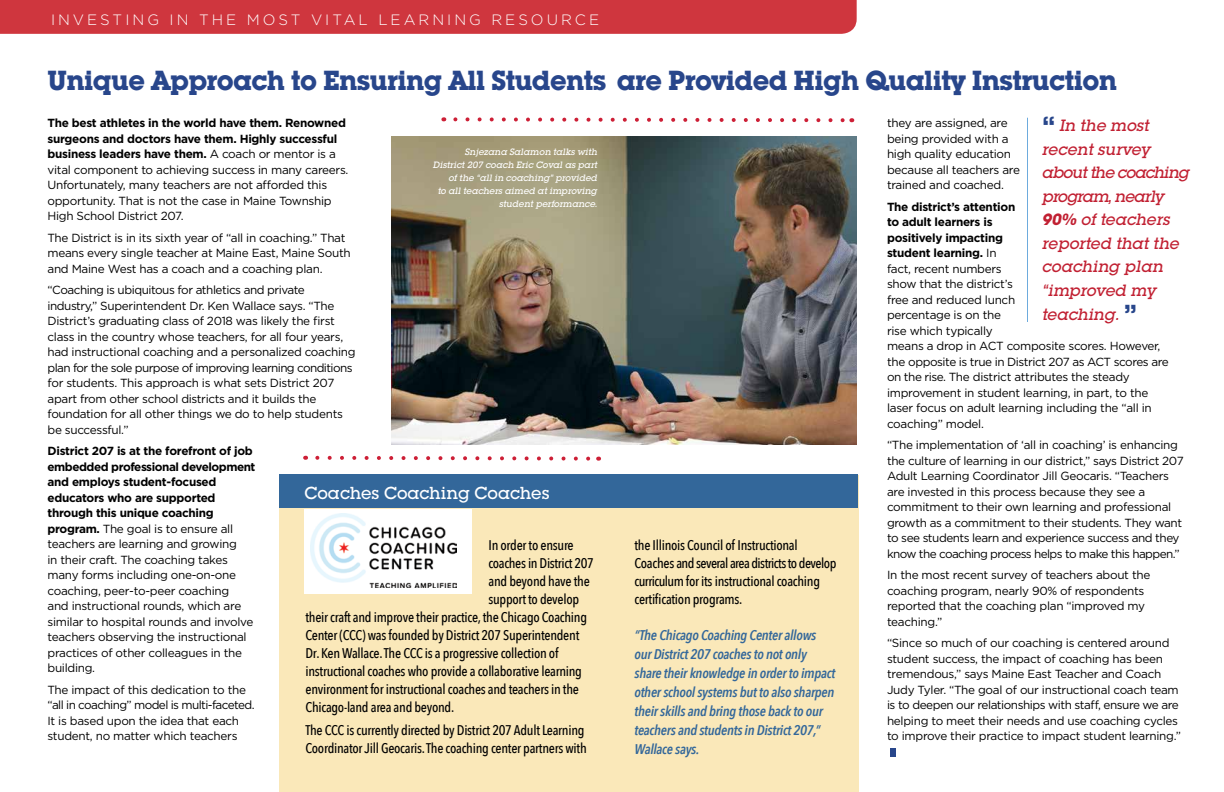
<style>
.page{position:relative;width:1224px;height:792px;background:#fff}
.page>*{position:absolute;margin:0;border:0;box-sizing:border-box;transform-origin:0 0}
.t1{font:700 27px "Lubalin Graph Std";letter-spacing:-.02em;color:#28468b}
.t2{font:500 17px "Lubalin Graph Std";color:#fff}
.t3{font:italic 500 16px/23.5px "Lubalin Graph Std";color:#c12032}
.t4{font:300 15px "Gotham";letter-spacing:.2em;color:#fff}
.t5{font:500 14px/18px "Avenir Next Condensed";letter-spacing:-.02em;color:#000}
.t6{font:italic 600 14px/19px "Avenir Next Condensed";letter-spacing:-.02em;color:#33679a}
.t7{font:11.8px/15.5px "Gotham";letter-spacing:-.025em;color:#000}
.t8{font:italic 500 9px/13px "Lubalin Graph Std";color:#fff;text-align:right}
.s1{font-weight:700}
.s2{font-weight:700;font-style:normal;font-size:25.5px;color:#28468b}
</style>
<div class="page">
<div style="left:279px;top:475px;width:333px;height:317px;background:#fae8b9"></div>
<div style="left:612px;top:475px;width:246px;height:317px;background:#fae8b9"></div>
<div style="left:0;top:0;width:857px;height:34px;background:#cf363e"></div>
<div style="left:890px;top:748px;width:6px;height:9px;background:#28468b"></div>
<svg style="left:453px;top:117px;width:399px;height:6px"></svg>
<svg style="left:315px;top:455px;width:284px;height:6px"></svg>
<div style="left:279px;top:474px;width:579px;height:34px;background:#33679a"></div>
<img style="left:392px;top:137px;width:464px;height:307px">
<hr style="left:1027px;top:118px;width:1px;height:204px;background:#6dabdd">
<div style="left:304px;top:509px;width:168px;height:85px;background:#fff"></div>
<img style="left:311px;top:514px;width:146px;height:73px">
<p class="t4" style="left:51px;top:10px;width:550px">INVESTING IN THE MOST VITAL LEARNING RESOURCE</p>
<h1 class="t1" style="left:48px;top:63px;width:1071px">Unique Approach to Ensuring All Students are Provided High Quality Instruction</h1>
<p class="t7" style="left:48px;top:115px;width:303px"><span class="s1">The best athletes in the world have them. Renowned surgeons and doctors have them. Highly successful business leaders have them.</span> A coach or mentor is a vital component to achieving success in many careers.<br>Unfortunately, many teachers are not afforded this opportunity. That is not the case in Maine Township High School District 207.</p>
<p class="t7" style="left:48px;top:230px;width:305px">The District is in its sixth year of “all in coaching.” That means every single teacher at Maine East, Maine South and Maine West has a coach and a coaching plan.</p>
<p class="t7" style="left:48px;top:282px;width:310px">“Coaching is ubiquitous for athletics and private industry,” Superintendent Dr. Ken Wallace says. “The District’s graduating class of 2018 was likely the first class in the country whose teachers, for all four years, had instructional coaching and a personalized coaching plan for the sole purpose of improving learning conditions for students. This approach is what sets District 207 apart from other school districts and it builds the foundation for all other things we do to help students be successful.”</p>
<p class="t7" style="left:48px;top:443px;width:209px"><span class="s1">District 207 is at the forefront of job embedded professional development and employs student-focused educators who are supported through this unique coaching program.</span> The goal is to ensure all teachers are learning and growing<br>in their craft. The coaching takes many forms including one-on-one coaching, peer-to-peer coaching<br>and instructional rounds, which are similar to hospital rounds and involve teachers observing the instructional practices of other colleagues in the building.</p>
<p class="t7" style="left:48px;top:682px;width:209px">The impact of this dedication to the “all in coaching” model is multi-faceted.<br>It is based upon the idea that each student, no matter which teachers</p>
<p class="t8" style="left:433px;top:146px;width:166px">Snjezana Salamon talks with<br>District 207 coach Eric Coval as part of the “all in coaching” provided<br>to all teachers aimed at improving student performance.</p>
<h2 class="t2" style="left:304px;top:482px;width:247px">Coaches Coaching Coaches</h2>
<p class="t5" style="left:489px;top:536px;width:87px">In order to ensure</p>
<p class="t5" style="left:489px;top:554px;width:107px">coaches in District 207</p>
<p class="t5" style="left:489px;top:572px;width:103px">and beyond have the</p>
<p class="t5" style="left:489px;top:590px;width:92px">support to develop</p>
<p class="t5" style="left:306px;top:608px;width:283px">their craft and improve their practice, the Chicago Coaching</p>
<p class="t5" style="left:306px;top:626px;width:275px">Center (CCC) was founded by District 207 Superintendent</p>
<p class="t5" style="left:306px;top:644px;width:255px">Dr. Ken Wallace. The CCC is a progressive collection of</p>
<p class="t5" style="left:306px;top:662px;width:278px">instructional coaches who provide a collaborative learning</p>
<p class="t5" style="left:306px;top:680px;width:275px">environment for instructional coaches and teachers in the</p>
<p class="t5" style="left:306px;top:698px;width:150px">Chicago-land area and beyond.</p>
<p class="t5" style="left:306px;top:721px;width:283px">The CCC is currently directed by District 207 Adult Learning<br>Coordinator Jill Geocaris. The coaching center partners with</p>
<p class="t5" style="left:635px;top:536px;width:203px">the Illinois Council of Instructional Coaches and several area districts to develop curriculum for its instructional coaching certification programs.</p>
<p class="t6" style="left:635px;top:625px;width:202px">“The Chicago Coaching Center allows our District 207 coaches to not only share their knowledge in order to impact other school systems but to also sharpen their skills and bring those back to our teachers and students in District 207,” Wallace says.</p>
<h3 class="t3" style="left:1043px;top:114px;width:149px"><span class="s2">“</span> In the most recent survey about the coaching program, nearly<br><span class="s1">90%</span> of teachers reported that the coaching plan “improved my teaching. <span class="s2">”</span></h3>
<p class="t7" style="left:887px;top:115px;width:135px">they are assigned, are being provided with a high quality education because all teachers are trained and coached.</p>
<p class="t7" style="left:887px;top:199px;width:283px"><span class="s1">The district’s attention<br>to adult learners is<br>positively impacting<br>student learning.</span> In<br>fact, recent numbers<br>show that the district’s<br>free and reduced lunch<br>percentage is on the<br>rise which typically<br>means a drop in ACT composite scores. However, the opposite is true in District 207 as ACT scores are on the rise. The district attributes the steady improvement in student learning, in part, to the laser focus on adult learning including the “all in coaching” model.</p>
<p class="t7" style="left:887px;top:437px;width:298px">“The implementation of ‘all in coaching’ is enhancing the culture of learning in our district,” says District 207<br>Adult Learning Coordinator Jill Geocaris. “Teachers are invested in this process because they see a commitment to their own learning and professional growth as a commitment to their students. They want to see students learn and experience success and they know the coaching process helps to make this happen.”</p>
<p class="t7" style="left:887px;top:567px;width:265px">In the most recent survey of teachers about the coaching program, nearly 90% of respondents reported that the coaching plan “improved my teaching.”</p>
<p class="t7" style="left:887px;top:635px;width:296px">“Since so much of our coaching is centered around student success, the impact of coaching has been tremendous,” says Maine East Teacher and Coach Judy Tyler. “The goal of our instructional coach team is to deepen our relationships with staff, ensure we are helping to meet their needs and use coaching cycles to improve their practice to impact student learning.”</p>
</div>
